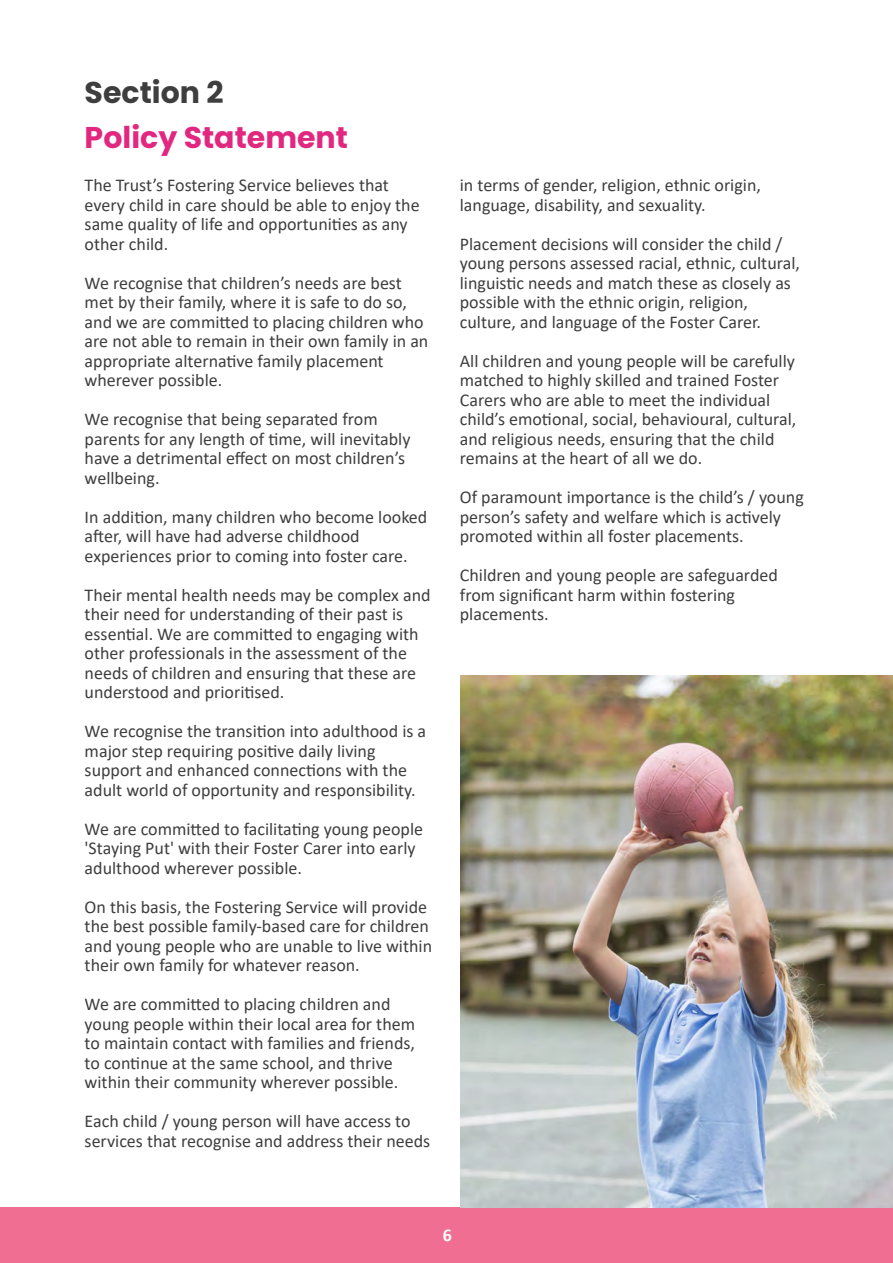
<style>
.page{position:relative;width:893px;height:1263px;background:#fff}
.page>*{position:absolute;margin:0;border:0;box-sizing:border-box;transform-origin:0 0}
.t1{font:700 30px "Poppins";color:#e22780}
.t2{font:700 30px "Poppins";color:#3e3e3f}
.t3{font:18px/19.5px "Calibri";color:#3e3e3f}
.t4{font:700 18px "Calibri";color:#fff}
</style>
<div class="page">
<div style="left:0;top:1207px;width:893px;height:56px;background:#f16e93"></div>
<img style="left:461px;top:676px;width:432px;height:531px">
<h1 class="t2" style="left:85px;top:75px;width:140px">Section 2</h1>
<h1 class="t1" style="left:85px;top:120px;width:265px">Policy Statement</h1>
<p class="t3" style="left:85px;top:175px;width:337px">The Trust’s Fostering Service believes that every child in care should be able to enjoy the same quality of life and opportunities as any other child.</p>
<p class="t3" style="left:85px;top:273px;width:345px">We recognise that children’s needs are best met by their family, where it is safe to do so, and we are committed to placing children who are not able to remain in their own family in an appropriate alternative family placement wherever possible.</p>
<p class="t3" style="left:85px;top:409px;width:327px">We recognise that being separated from parents for any length of time, will inevitably have a detrimental effect on most children’s wellbeing.</p>
<p class="t3" style="left:85px;top:507px;width:344px">In addition, many children who become looked after, will have had adverse childhood experiences prior to coming into foster care.</p>
<p class="t3" style="left:85px;top:585px;width:347px">Their mental health needs may be complex and their need for understanding of their past is essential. We are committed to engaging with other professionals in the assessment of the needs of children and ensuring that these are understood and prioritised.</p>
<p class="t3" style="left:85px;top:721px;width:343px">We recognise the transition into adulthood is a major step requiring positive daily living support and enhanced connections with the adult world of opportunity and responsibility.</p>
<p class="t3" style="left:85px;top:819px;width:340px">We are committed to facilitating young people 'Staying Put' with their Foster Carer into early adulthood wherever possible.</p>
<p class="t3" style="left:85px;top:897px;width:349px">On this basis, the Fostering Service will provide the best possible family-based care for children and young people who are unable to live within their own family for whatever reason.</p>
<p class="t3" style="left:85px;top:994px;width:332px">We are committed to placing children and young people within their local area for them to maintain contact with families and friends, to continue at the same school, and thrive within their community wherever possible.</p>
<p class="t3" style="left:85px;top:1111px;width:347px">Each child / young person will have access to services that recognise and address their needs</p>
<p class="t3" style="left:460px;top:175px;width:303px">in terms of gender, religion, ethnic origin, language, disability, and sexuality.</p>
<p class="t3" style="left:460px;top:233px;width:342px">Placement decisions will consider the child / young persons assessed racial, ethnic, cultural, linguistic needs and match these as closely as possible with the ethnic origin, religion, culture, and language of the Foster Carer.</p>
<p class="t3" style="left:460px;top:350px;width:338px">All children and young people will be carefully matched to highly skilled and trained Foster Carers who are able to meet the individual child’s emotional, social, behavioural, cultural, and religious needs, ensuring that the child remains at the heart of all we do.</p>
<p class="t3" style="left:460px;top:487px;width:345px">Of paramount importance is the child’s / young person’s safety and welfare which is actively promoted within all foster placements.</p>
<p class="t3" style="left:460px;top:565px;width:319px">Children and young people are safeguarded from significant harm within fostering placements.</p>
<p class="t4" style="left:443px;top:1222px;width:11px">6</p>
</div>
